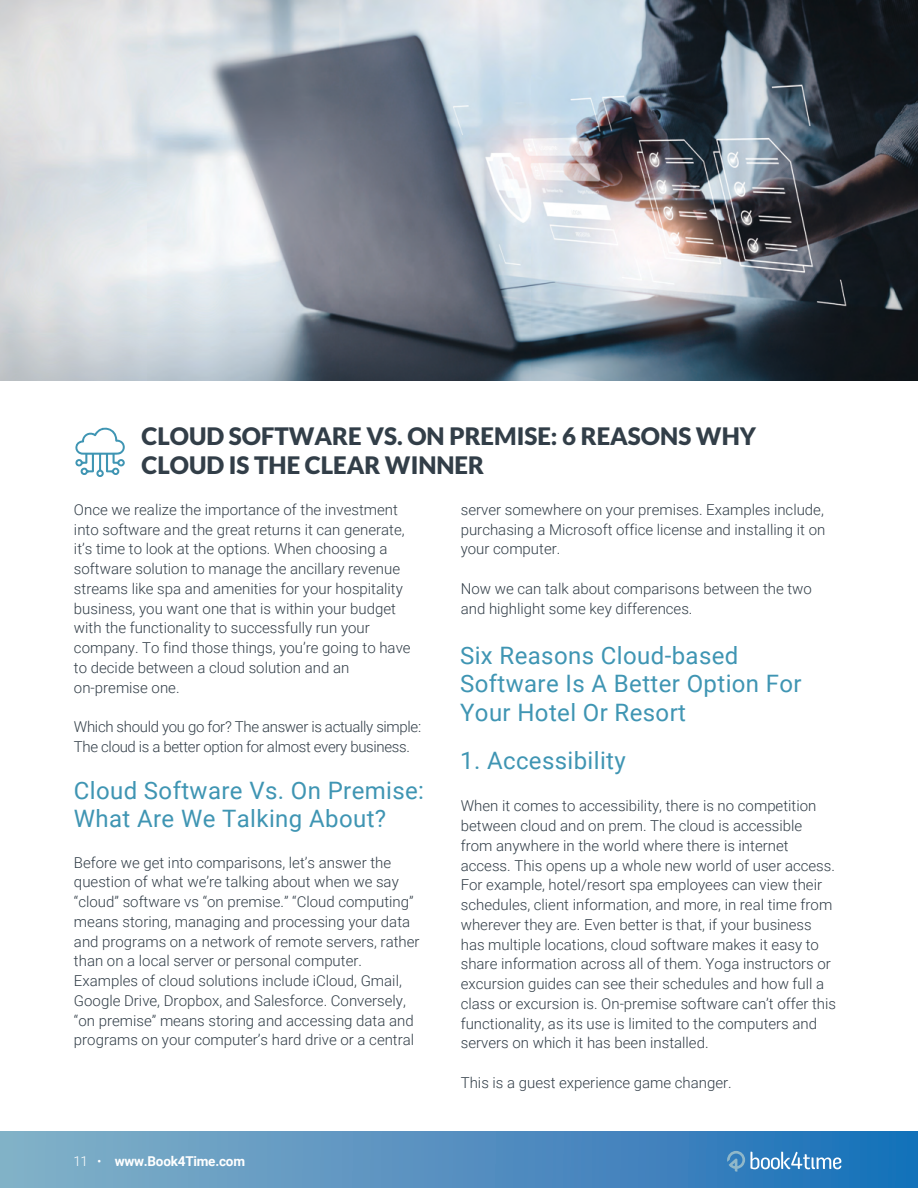
<style>
.page{position:relative;width:918px;height:1188px;background:#fff}
.page>*{position:absolute;margin:0;border:0;box-sizing:border-box;transform-origin:0 0}
.t1{font:24px/28.3px "Roboto";letter-spacing:.015em;color:#3f95b3}
.t2{font:900 24px/28.8px "Lato";color:#323e48}
.t3{font:300 15px/19.8px "Roboto";color:#323e48}
.t4{font:300 15px/19.8px "Roboto";letter-spacing:-.02em;color:#323e48}
.t5{font:700 13.5px "Roboto";letter-spacing:-.02em;color:#fff}
.s1{font-weight:300}
</style>
<div class="page">
<img style="left:0;top:0;width:918px;height:381px">
<svg style="left:75px;top:427px;width:50px;height:50px"></svg>
<div style="left:0;top:1131px;width:918px;height:57px;background:linear-gradient(to right,#88b1c7,#1c70ba)"></div>
<svg style="left:751px;top:1152px;width:90px;height:17px"></svg>
<svg style="left:727px;top:1151px;width:18px;height:21px"></svg>
<h1 class="t2" style="left:142px;top:421px;width:616px">CLOUD SOFTWARE VS. ON PREMISE: 6 REASONS WHY<br>CLOUD IS THE CLEAR WINNER</h1>
<p class="t3" style="left:461px;top:499px;width:366px;text-align:justify">server somewhere on your premises. Examples include, purchasing a Microsoft office license and installing it on your computer.</p>
<p class="t3" style="left:461px;top:578px;width:353px">Now we can talk about comparisons between the two and highlight some key differences.</p>
<p class="t3" style="left:74px;top:499px;width:338px">Once we realize the importance of the investment into software and the great returns it can generate, it’s time to look at the options. When choosing a software solution to manage the ancillary revenue streams like spa and amenities for your hospitality business, you want one that is within your budget with the functionality to successfully run your company. To find those things, you’re going to have to decide between a cloud solution and an on-premise one.</p>
<p class="t4" style="left:74px;top:716px;width:349px">Which should you go for? The answer is actually simple:<br>The cloud is a better option for almost every business.</p>
<h1 class="t1" style="left:460px;top:640px;width:343px">Six Reasons Cloud-based<br>Software Is A Better Option For<br>Your Hotel Or Resort</h1>
<h1 class="t1" style="left:460px;top:746px;width:167px">1. Accessibility</h1>
<h1 class="t1" style="left:74px;top:775px;width:352px">Cloud Software Vs. On Premise:<br>What Are We Talking About?</h1>
<p class="t3" style="left:74px;top:852px;width:347px">Before we get into comparisons, let’s answer the question of what we’re talking about when we say “cloud” software vs “on premise.” “Cloud computing” means storing, managing and processing your data and programs on a network of remote servers, rather than on a local server or personal computer.<br>Examples of cloud solutions include iCloud, Gmail, Google Drive, Dropbox, and Salesforce. Conversely, “on premise” means storing and accessing data and programs on your computer’s hard drive or a central</p>
<p class="t5" style="left:73px;top:1152px;width:173px"><span class="s1">11 •</span> www.Book4Time.com</p>
<p class="t3" style="left:461px;top:795px;width:377px">When it comes to accessibility, there is no competition between cloud and on prem. The cloud is accessible from anywhere in the world where there is internet access. This opens up a whole new world of user access.<br>For example, hotel/resort spa employees can view their schedules, client information, and more, in real time from wherever they are. Even better is that, if your business has multiple locations, cloud software makes it easy to share information across all of them. Yoga instructors or excursion guides can see their schedules and how full a class or excursion is. On-premise software can’t offer this functionality, as its use is limited to the computers and servers on which it has been installed.</p>
<p class="t3" style="left:461px;top:1072px;width:273px">This is a guest experience game changer.</p>
</div>
